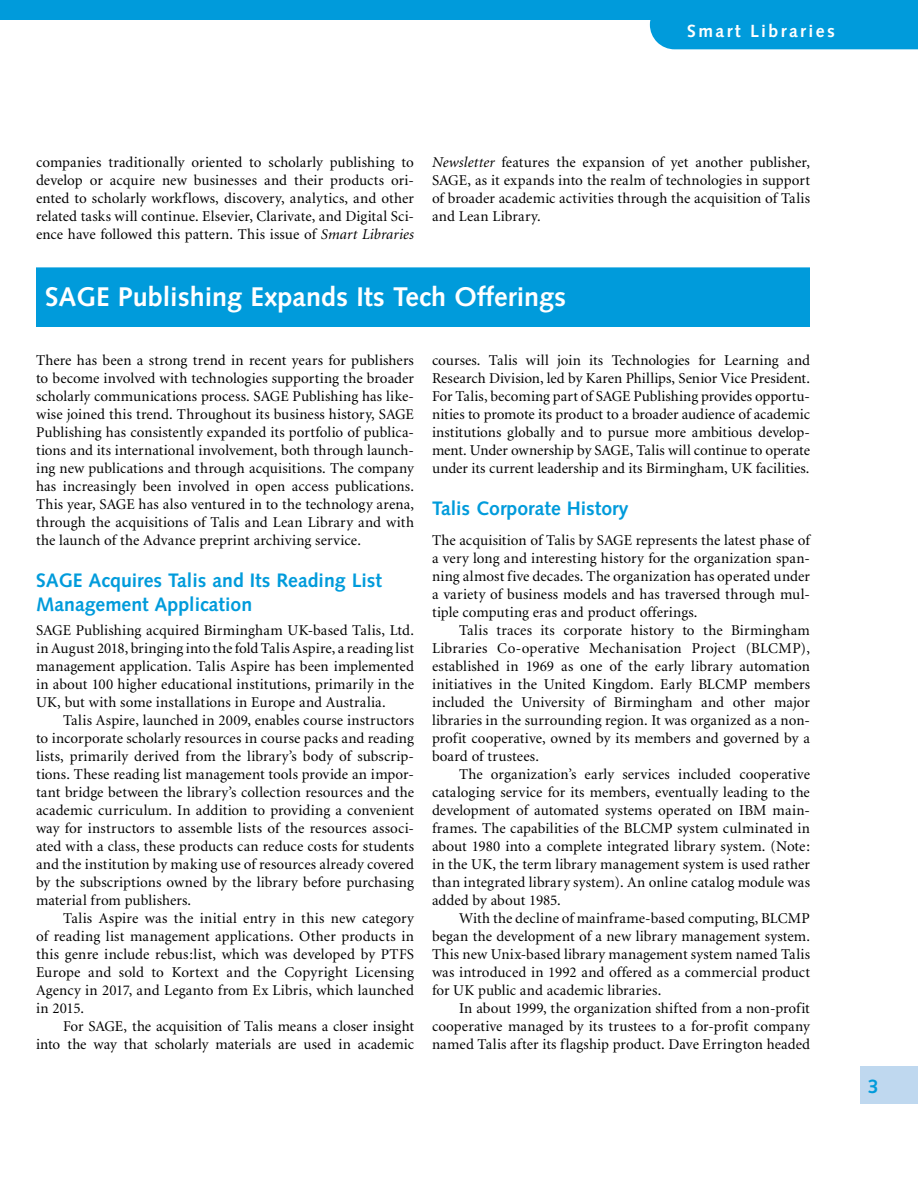
<style>
.page{position:relative;width:918px;height:1188px;background:#fff}
.page>*{position:absolute;margin:0;border:0;box-sizing:border-box;transform-origin:0 0}
.Heading_1_blue_backg{font:700 27px "Syntax";color:#fff}
.Subhead{font:700 19.5px/24px "Syntax";color:#009bdb}
.t1{font:700 17.7px "Syntax";letter-spacing:.135em;color:#fff}
.Text{font:15px/18px "Minion";letter-spacing:.005em;color:#000;text-align:justify}
.Text_no_indent{font:15px/18px "Minion";letter-spacing:.01em;color:#000;text-align:justify}
.s1{font-style:italic}
</style>
<div class="page">
<div style="left:0;top:0;width:918px;height:20px;background:#009bdb"></div>
<div style="left:650px;top:20px;width:268px;height:29px;background:#009bdb"></div>
<div style="left:860px;top:1066px;width:58px;height:38px;background:#bfd8ef"></div>
<div style="left:36px;top:267px;width:774px;height:60px;background:#009bdb"></div>
<p class="t1" style="left:687px;top:20px;width:149px">Smart Libraries</p>
<p class="Text" style="left:36px;top:153px;width:380px">companies traditionally oriented to scholarly publishing to develop or acquire new businesses and their products ori&shy;ented to scholarly workflows, discovery, analytics, and other related tasks will continue. Elsevier, Clarivate, and Digital Sci&shy;ence have followed this pattern. This issue of <span class="s1">Smart Libraries</span></p>
<p class="Text" style="left:432px;top:153px;width:380px"><span class="s1">Newsletter</span> features the expansion of yet another publisher, SAGE, as it expands into the realm of technologies in support of broader academic activities through the acquisition of Talis and Lean Library.</p>
<p class="Heading_1_blue_backg" style="left:45px;top:281px;width:523px">SAGE Publishing Expands Its Tech Offerings</p>
<p class="Text_no_indent" style="left:36px;top:351px;width:380px">There has been a strong trend in recent years for publishers to become involved with technologies supporting the broader scholarly communications process. SAGE Publishing has like&shy;wise joined this trend. Throughout its business history, SAGE Publishing has consistently expanded its portfolio of publica&shy;tions and its international involvement, both through launch&shy;ing new publications and through acquisitions. The company has increasingly been involved in open access publications.<br>This year, SAGE has also ventured in to the technology arena, through the acquisitions of Talis and Lean Library and with the launch of the Advance preprint archiving service.</p>
<p class="Subhead" style="left:36px;top:568px;width:347px">SAGE Acquires Talis and Its Reading List<br>Management Application</p>
<p class="Text_no_indent" style="left:36px;top:621px;width:380px">SAGE Publishing acquired Birmingham UK-based Talis, Ltd. in August 2018, bringing into the fold Talis Aspire, a reading list management application. Talis Aspire has been implemented in about 100 higher educational institutions, primarily in the UK, but with some installations in Europe and Australia.</p>
<p class="Text" style="left:36px;top:711px;width:380px;text-indent:27px">Talis Aspire, launched in 2009, enables course instructors to incorporate scholarly resources in course packs and reading lists, primarily derived from the library’s body of subscrip&shy;tions. These reading list management tools provide an impor&shy;tant bridge between the library’s collection resources and the academic curriculum. In addition to providing a convenient way for instructors to assemble lists of the resources associ&shy;ated with a class, these products can reduce costs for students and the institution by making use of resources already covered by the subscriptions owned by the library before purchasing material from publishers.</p>
<p class="Text" style="left:36px;top:909px;width:380px;text-indent:27px">Talis Aspire was the initial entry in this new category of reading list management applications. Other products in this genre include rebus:list, which was developed by PTFS Europe and sold to Kortext and the Copyright Licensing Agency in 2017, and Leganto from Ex Libris, which launched in 2015.</p>
<p class="Text" style="left:36px;top:1017px;width:380px;text-align:right">For SAGE, the acquisition of Talis means a closer insight into the way that scholarly materials are used in academic</p>
<p class="Text" style="left:432px;top:351px;width:380px">courses. Talis will join its Technologies for Learning and Research Division, led by Karen Phillips, Senior Vice President.<br>For Talis, becoming part of SAGE Publishing provides opportu&shy;nities to promote its product to a broader audience of academic institutions globally and to pursue more ambitious develop&shy;ment. Under ownership by SAGE, Talis will continue to operate under its current leadership and its Birmingham, UK facilities.</p>
<p class="Subhead" style="left:432px;top:496px;width:198px">Talis Corporate History</p>
<p class="Text_no_indent" style="left:432px;top:531px;width:380px">The acquisition of Talis by SAGE represents the latest phase of a very long and interesting history for the organization span&shy;ning almost five decades. The organization has operated under a variety of business models and has traversed through mul&shy;tiple computing eras and product offerings.</p>
<p class="Text" style="left:432px;top:621px;width:380px;text-indent:27px">Talis traces its corporate history to the Birmingham Libraries Co-operative Mechanisation Project (BLCMP), established in 1969 as one of the early library automation initiatives in the United Kingdom. Early BLCMP members included the University of Birmingham and other major libraries in the surrounding region. It was organized as a non&shy;profit cooperative, owned by its members and governed by a board of trustees.</p>
<p class="Text" style="left:432px;top:765px;width:380px;text-indent:27px">The organization’s early services included cooperative cataloging service for its members, eventually leading to the development of automated systems operated on IBM main&shy;frames. The capabilities of the BLCMP system culminated in about 1980 into a complete integrated library system. (Note: in the UK, the term library management system is used rather than integrated library system). An online catalog module was added by about 1985.</p>
<p class="Text" style="left:432px;top:909px;width:380px;text-indent:27px">With the decline of mainframe-based computing, BLCMP began the development of a new library management system.<br>This new Unix-based library management system named Talis was introduced in 1992 and offered as a commercial product for UK public and academic libraries.</p>
<p class="Text" style="left:432px;top:999px;width:380px;text-indent:27px">In about 1999, the organization shifted from a non-profit cooperative managed by its trustees to a for-profit company named Talis after its flagship product. Dave Errington headed</p>
<h2 class="Subhead" style="left:868px;top:1074px;width:12px">3</h2>
</div>
